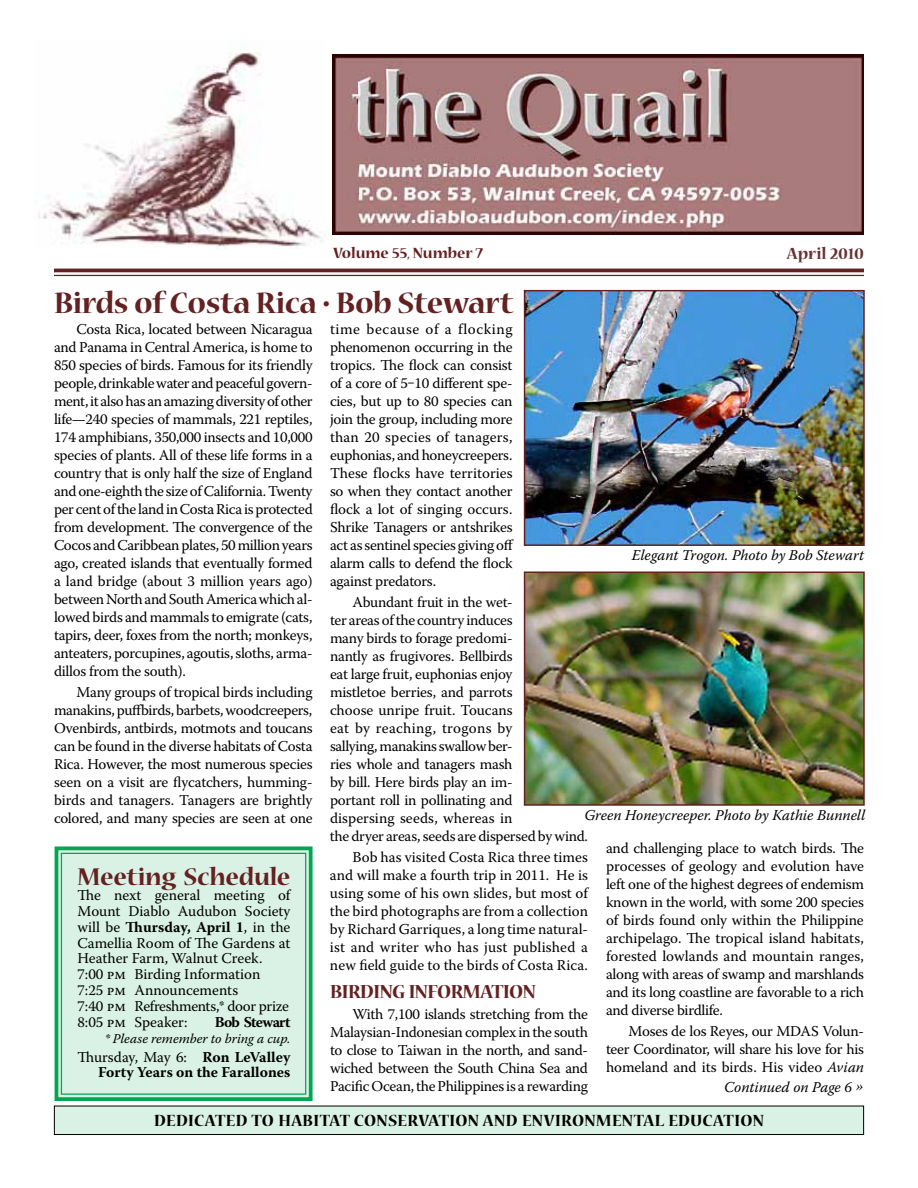
<style>
.page{position:relative;width:918px;height:1188px;background:#fff}
.page>*{position:absolute;margin:0;border:0;box-sizing:border-box;transform-origin:0 0}
.t1{font:700 33px "Nueva Std";letter-spacing:-.015em;color:#632121}
.t2{font:700 27px "Nueva Std";letter-spacing:-.01em;color:#632121}
.t3{font:700 21px "Nueva Std";letter-spacing:-.025em;color:#632121}
.t4{font:700 18px "Nueva Std";letter-spacing:.02em;color:#000}
.t5{font:700 18px "Nueva Std";color:#633}
.t6{font:700 16.5px "Nueva Std";color:#632121}
.t7{font:15px/18px "Warnock Pro";letter-spacing:-.01em;color:#000;text-align:justify}
.t8{font:italic 15px "Warnock Pro";color:#000}
.t9{font:700 15px/15.8px "Warnock Pro";color:#000;text-align:right}
.t10{font:700 15px "Warnock Pro";letter-spacing:-.045em;color:#000}
.t11{font:italic 13.5px "Warnock Pro";color:#000}
.s1{font-style:italic}
.s2{font-weight:700}
.s3{font-weight:400}
</style>
<div class="page">
<svg style="left:54px;top:846px;width:259px;height:255px;background:#cbeddb"></svg>
<div style="left:61px;top:853px;width:245px;height:242px;border:1px solid #00a651"></div>
<img style="left:527px;top:293px;width:335px;height:250px">
<div style="left:524px;top:290px;width:341px;height:256px;border:2px solid #632121"></div>
<img style="left:527px;top:575px;width:335px;height:228px">
<div style="left:524px;top:572px;width:341px;height:234px;border:2px solid #632121"></div>
<hr style="left:54px;top:269px;width:810px;height:3px;background:#632121">
<hr style="left:54px;top:275px;width:810px;height:1px;background:#632121">
<img style="left:38px;top:52px;width:288px;height:195px">
<div style="left:54px;top:1106px;width:810px;height:29px;background:#d9f2e5"></div>
<div style="left:54px;top:1106px;width:810px;height:29px;border:1px solid #000"></div>
<img style="left:333px;top:54px;width:531px;height:181px">
<p class="t6" style="left:333px;top:245px;width:152px">Volume 55, Number 7</p>
<p class="t5" style="left:787px;top:245px;width:79px">April 2010</p>
<h1 class="t1" style="left:54px;top:288px;width:461px">Birds of Costa Rica • Bob Stewart</h1>
<p class="t7" style="left:54px;top:320px;width:260px;text-indent:22px">Costa Rica, located between Nicaragua and Panama in Central America, is home to 850 species of birds. Famous for its friendly people, drinkable water and peaceful govern&shy;ment, it also has an amazing diversity of other life—240 species of mammals, 221 reptiles, 174 amphibians, 350,000 insects and 10,000 species of plants. All of these life forms in a country that is only half the size of England and one-eighth the size of California. Twenty per cent of the land in Costa Rica is protected from development. The convergence of the Cocos and Caribbean plates, 50 million years ago, created islands that eventually formed a land bridge (about 3 million years ago) between North and South America which al&shy;lowed birds and mammals to emigrate (cats, tapirs, deer, foxes from the north; monkeys, anteaters, porcupines, agoutis, sloths, arma&shy;dillos from the south).</p>
<p class="t7" style="left:54px;top:683px;width:260px;text-indent:22px">Many groups of tropical birds including manakins, puffbirds, barbets, woodcreepers, Ovenbirds, antbirds, motmots and toucans can be found in the diverse habitats of Costa Rica. However, the most numerous species seen on a visit are flycatchers, humming&shy;birds and tanagers. Tanagers are brightly colored, and many species are seen at one</p>
<p class="t7" style="left:330px;top:320px;width:185px">time because of a flocking phenomenon occurring in the tropics. The flock can consist of a core of 5‒10 different spe&shy;cies, but up to 80 species can join the group, including more than 20 species of tanagers, euphonias, and honeycreepers.<br>These flocks have territories so when they contact another flock a lot of singing occurs.<br>Shrike Tanagers or antshrikes act as sentinel species giving off alarm calls to defend the flock against predators.</p>
<p class="t7" style="left:330px;top:593px;width:184px;text-indent:22px">Abundant fruit in the wet&shy;ter areas of the country induces many birds to forage predomi&shy;nantly as frugivores. Bellbirds eat large fruit, euphonias enjoy mistletoe berries, and parrots choose unripe fruit. Toucans eat by reaching, trogons by sallying, manakins swallow ber&shy;ries whole and tanagers mash by bill. Here birds play an im&shy;portant roll in pollinating and dispersing seeds, whereas in</p>
<p class="t8" style="left:632px;top:546px;width:234px">Elegant Trogon. Photo by Bob Stewart</p>
<p class="t8" style="left:584px;top:806px;width:283px">Green Honeycreeper. Photo by Kathie Bunnell</p>
<p class="t7" style="left:330px;top:826px;width:260px;line-height:21px;text-align:right">the dryer areas, seeds are dispersed by wind.<br>Bob has visited Costa Rica three times</p>
<p class="t7" style="left:330px;top:866px;width:260px">and will make a fourth trip in 2011. He is using some of his own slides, but most of the bird photographs are from a collection by Richard Garriques, a long time natural&shy;ist and writer who has just published a new field guide to the birds of Costa Rica.</p>
<h3 class="t3" style="left:330px;top:982px;width:207px">BIRDING INFORMATION</h3>
<p class="t7" style="left:330px;top:1005px;width:260px;text-indent:22px">With 7,100 islands stretching from the Malaysian-Indonesian complex in the south to close to Taiwan in the north, and sand&shy;wiched between the South China Sea and Pacific Ocean, the Philippines is a rewarding</p>
<p class="t7" style="left:606px;top:838px;width:260px">and challenging place to watch birds. The processes of geology and evolution have left one of the highest degrees of endemism known in the world, with some 200 species of birds found only within the Philippine archipelago. The tropical island habitats, forested lowlands and mountain ranges, along with areas of swamp and marshlands and its long coastline are favorable to a rich and diverse birdlife.</p>
<p class="t7" style="left:606px;top:1021px;width:260px;text-indent:22px">Moses de los Reyes, our MDAS Volun&shy;teer Coordinator, will share his love for his homeland and its birds. His video <span class="s1">Avian</span></p>
<p class="t8" style="left:724px;top:1078px;width:141px">Continued on Page 6 »</p>
<h2 class="t2" style="left:77px;top:864px;width:215px">Meeting Schedule</h2>
<p class="t7" style="left:77px;top:887px;width:215px;line-height:15.9px;text-align:left">The next general meeting of<br>Mount Diablo Audubon Society will be <span class="s2">Thursday, April 1</span>, in the<br>Camellia Room of The Gardens at<br>Heather Farm, Walnut Creek.<br>7:00 pm Birding Information<br>7:25 pm Announcements<br>7:40 pm Refreshments,* door prize<br>8:05 pm Speaker:</p>
<p class="t10" style="left:215px;top:1013px;width:77px">Bob Stewart</p>
<p class="t11" style="left:105px;top:1030px;width:187px">* Please remember to bring a cup.</p>
<p class="t9" style="left:77px;top:1048px;width:215px"><span class="s3">Thursday, May 6:</span> Ron LeValley<br>Forty Years on the Farallones</p>
<p class="t4" style="left:154px;top:1112px;width:611px">DEDICATED TO HABITAT CONSERVATION AND ENVIRONMENTAL EDUCATION</p>
</div>
